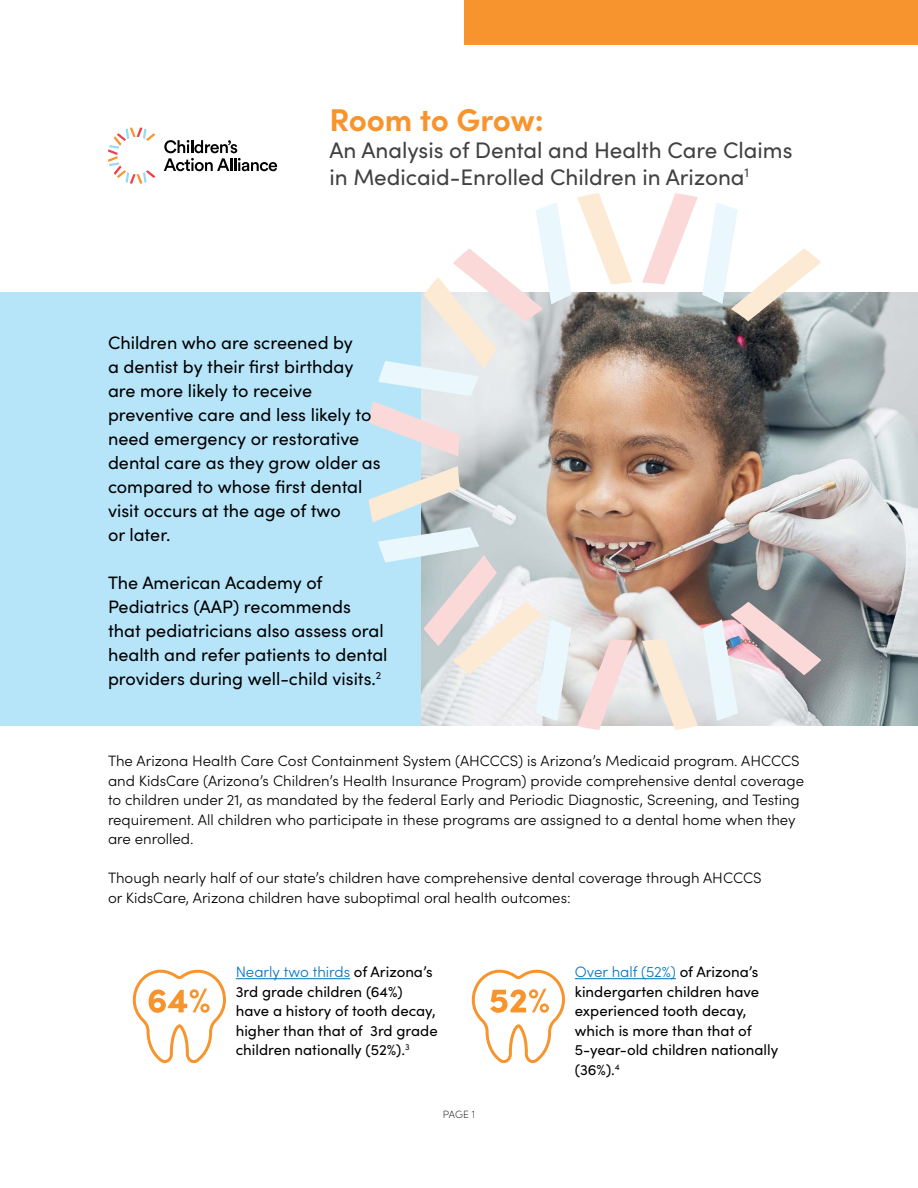
<style>
.page{position:relative;width:918px;height:1188px;background:#fff}
.page>*{position:absolute;margin:0;border:0;box-sizing:border-box;transform-origin:0 0}
.t1{font:700 31.5px "Sofia Pro";letter-spacing:-.005em;color:#f7942d}
.t2{font:22.5px/27px "Sofia Pro";color:#414042}
.t3{font:18px/24px "Sofia Pro";color:#000}
.t4{font:300 15px/19.5px "Sofia Pro";color:#000}
.t5{font:15px/19.5px "Sofia Pro";color:#000}
.t6{font:200 10.5px "Sofia Pro";color:#000}
.s1{font-weight:300;color:#0073bd}
</style>
<div class="page">
<div style="left:0;top:292px;width:437px;height:434px;background:#b6e5fa"></div>
<img style="left:421px;top:292px;width:497px;height:434px">
<svg style="left:577px;top:639px;width:55px;height:91px;background:#ebdcdc"></svg>
<svg style="left:642px;top:602px;width:179px;height:128px;background:#d0cbcc"></svg>
<svg style="left:369px;top:466px;width:202px;height:255px"></svg>
<svg style="left:369px;top:193px;width:263px;height:263px"></svg>
<svg style="left:642px;top:193px;width:179px;height:128px"></svg>
<svg style="left:108px;top:128px;width:47px;height:56px"></svg>
<svg style="left:164px;top:140px;width:113px;height:31px"></svg>
<hr style="left:575px;top:978px;width:101px;height:1px;background:#0073bd">
<hr style="left:236px;top:978px;width:114px;height:1px;background:#0073bd">
<div style="left:464px;top:0;width:454px;height:44px;background:#f7942d"></div>
<svg style="left:471px;top:969px;width:94px;height:95px"></svg>
<svg style="left:132px;top:969px;width:94px;height:95px"></svg>
<h1 class="t1" style="left:329px;top:95px;width:216px">Room to Grow:</h1>
<h2 class="t2" style="left:329px;top:135px;width:465px">An Analysis of Dental and Health Care Claims in Medicaid-Enrolled Children in Arizona<sup>1</sup></h2>
<p class="t3" style="left:108px;top:329px;width:274px">Children who are screened by<br>a dentist by their first birthday are more likely to receive preventive care and less likely to need emergency or restorative dental care as they grow older as compared to whose first dental visit occurs at the age of two<br>or later.</p>
<p class="t3" style="left:108px;top:569px;width:281px">The American Academy of<br>Pediatrics (AAP) recommends that pediatricians also assess oral health and refer patients to dental providers during well-child visits.<sup>2</sup></p>
<p class="t4" style="left:108px;top:750px;width:698px">The Arizona Health Care Cost Containment System (AHCCCS) is Arizona’s Medicaid program. AHCCCS and KidsCare (Arizona’s Children’s Health Insurance Program) provide comprehensive dental coverage to children under 21, as mandated by the federal Early and Periodic Diagnostic, Screening, and Testing requirement. All children who participate in these programs are assigned to a dental home when they are enrolled.</p>
<p class="t4" style="left:108px;top:867px;width:655px">Though nearly half of our state’s children have comprehensive dental coverage through AHCCCS or KidsCare, Arizona children have suboptimal oral health outcomes:</p>
<p class="t5" style="left:236px;top:961px;width:204px"><span class="s1">Nearly two thirds</span> of Arizona’s<br>3rd grade children (64%) have a history of tooth decay, higher than that of 3rd grade children nationally (52%).<sup>3</sup></p>
<p class="t6" style="left:443px;top:1106px;width:34px">PAGE 1</p>
<p class="t5" style="left:575px;top:961px;width:205px"><span class="s1">Over half (52%)</span> of Arizona’s kindergarten children have experienced tooth decay, which is more than that of<br>5-year-old children nationally (36%).<sup>4</sup></p>
</div>
